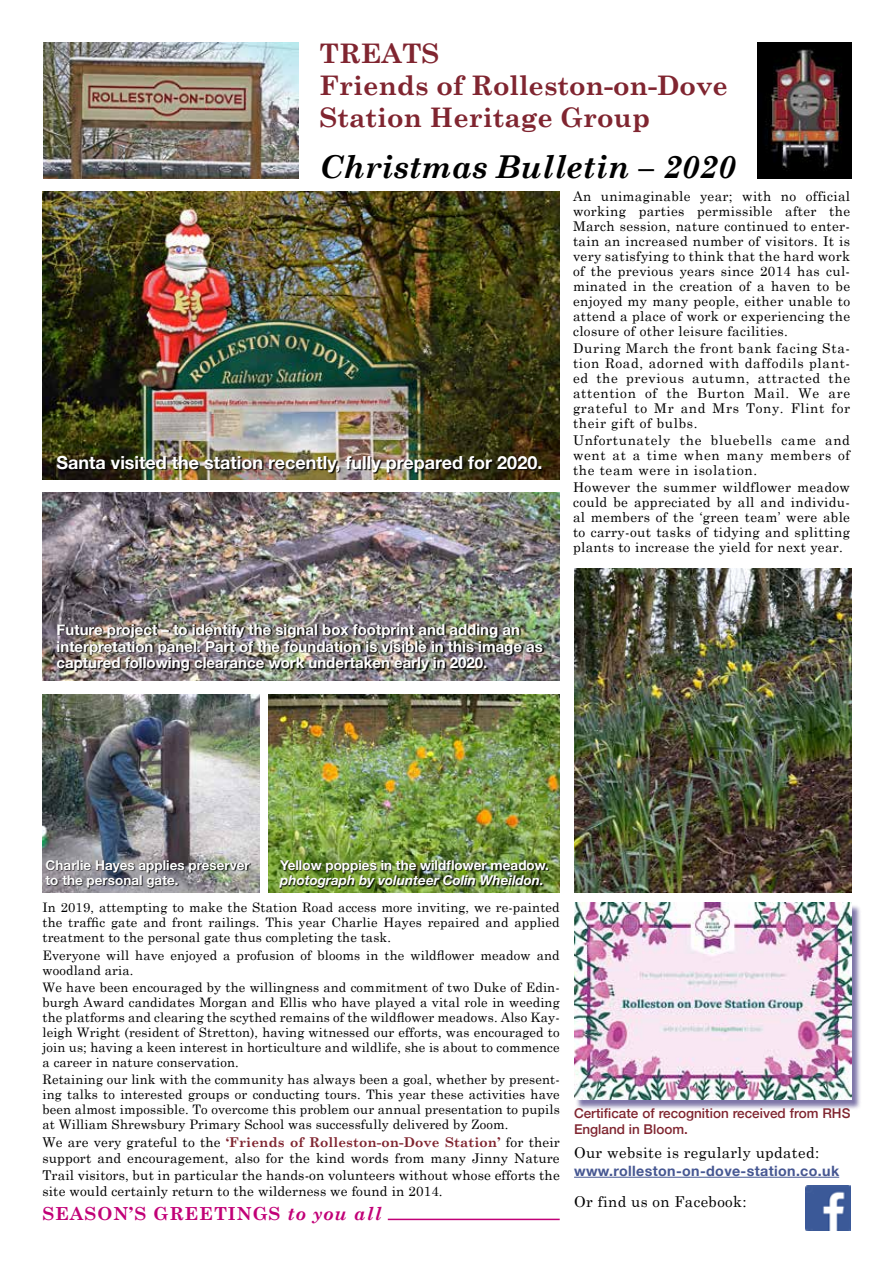
<style>
.page{position:relative;width:893px;height:1263px;background:#fff}
.page>*{position:absolute;margin:0;border:0;box-sizing:border-box;transform-origin:0 0}
.t1{font:italic 700 31.5px "Century Schoolbook";color:#000}
.t2{font:700 27px/32.4px "Century Schoolbook";color:#802530}
.t3{font:700 18px "Helvetica Neue";color:#fff}
.t4{font:700 18px "Century Schoolbook";letter-spacing:.05em;color:#c10077}
.t5{font:700 15px/16.5px "Helvetica Neue";color:#fff}
.t6{font:15px "Century Schoolbook";letter-spacing:.025em;color:#000}
.t7{font:700 14.25px "Helvetica Neue";letter-spacing:.025em;color:#465792}
.t8{font:13.5px/15px "Century Schoolbook";letter-spacing:.025em;color:#000;text-align:justify}
.t9{font:700 13.5px/15px "Helvetica Neue";color:#fff}
.t10{font:500 13.5px/16.2px "Helvetica Neue";color:#802530}
.t11{font:italic 700 13.5px "Helvetica Neue";color:#fff}
.t12{font:13.05px/15px "Century Schoolbook";letter-spacing:.01em;color:#000;text-align:justify}
.s1{font-weight:700;color:#802530}
.s2{font-style:italic}
</style>
<div class="page">
<img style="left:43px;top:43px;width:255px;height:136px">
<img style="left:758px;top:43px;width:93px;height:136px">
<img style="left:43px;top:191px;width:517px;height:288px">
<img style="left:43px;top:493px;width:517px;height:188px">
<img style="left:43px;top:694px;width:216px;height:198px">
<img style="left:269px;top:694px;width:291px;height:198px">
<img style="left:806px;top:1186px;width:45px;height:45px">
<img style="left:574px;top:569px;width:277px;height:323px">
<div style="left:575px;top:904px;width:287px;height:206px;background:#392d7a;opacity:.65"></div>
<img style="left:574px;top:903px;width:277px;height:196px">
<div style="left:57px;top:457px;width:486px;height:17px;background:#000;opacity:.9"></div>
<div style="left:57px;top:624px;width:487px;height:49px;background:#000;opacity:.9"></div>
<div style="left:46px;top:860px;width:206px;height:29px;background:#000;opacity:.9"></div>
<div style="left:280px;top:860px;width:269px;height:29px;background:#000;opacity:.9"></div>
<hr style="left:574px;top:1177px;width:265px;height:1px;background:#465792">
<hr style="left:388px;top:1219px;width:172px;height:1px;background:#c10077">
<h2 class="t2" style="left:320px;top:36px;width:410px">TREATS<br>Friends of Rolleston-on-Dove<br>Station Heritage Group</h2>
<h1 class="t1" style="left:320px;top:147px;width:418px">Christmas Bulletin – 2020</h1>
<p class="t8" style="left:573px;top:188px;width:279px">An unimaginable year; with no official working parties permissible after the March session, nature continued to enter&shy;tain an increased number of visitors. It is very satisfying to think that the hard work of the previous years since 2014 has cul&shy;minated in the creation of a haven to be enjoyed my many people, either unable to attend a place of work or experiencing the closure of other leisure facilities.</p>
<p class="t8" style="left:573px;top:340px;width:279px">During March the front bank facing Sta&shy;tion Road, adorned with daffodils plant&shy;ed the previous autumn, attracted the attention of the Burton Mail. We are grateful to Mr and Mrs Tony. Flint for their gift of bulbs.</p>
<p class="t8" style="left:573px;top:433px;width:279px">Unfortunately the bluebells came and went at a time when many members of the team were in isolation.</p>
<p class="t8" style="left:573px;top:480px;width:279px">However the summer wildflower meadow could be appreciated by all and individu&shy;al members of the ‘green team’ were able to carry-out tasks of tidying and splitting plants to increase the yield for next year.</p>
<h3 class="t3" style="left:57px;top:449px;width:487px">Santa visited the station recently, fully prepared for 2020.</h3>
<p class="t5" style="left:57px;top:622px;width:488px">Future project – to identify the signal box footprint and adding an interpretation panel. Part of the foundation is visible in this image as captured following clearance work undertaken early in 2020.</p>
<p class="t9" style="left:46px;top:858px;width:206px">Charlie Hayes applies preserver to the personal gate.</p>
<p class="t9" style="left:280px;top:858px;width:270px">Yellow poppies in the wildflower meadow.</p>
<p class="t11" style="left:280px;top:870px;width:265px">photograph by volunteer Colin Wheildon.</p>
<p class="t12" style="left:43px;top:900px;width:519px">In 2019, attempting to make the Station Road access more inviting, we re-painted the traffic gate and front railings. This year Charlie Hayes repaired and applied treatment to the personal gate thus completing the task.</p>
<p class="t12" style="left:43px;top:947px;width:519px">Everyone will have enjoyed a profusion of blooms in the wildflower meadow and woodland aria.</p>
<p class="t12" style="left:43px;top:979px;width:519px">We have been encouraged by the willingness and commitment of two Duke of Edin&shy;burgh Award candidates Morgan and Ellis who have played a vital role in weeding the platforms and clearing the scythed remains of the wildflower meadows. Also Kay&shy;leigh Wright (resident of Stretton), having witnessed our efforts, was encouraged to join us; having a keen interest in horticulture and wildlife, she is about to commence a career in nature conservation.</p>
<p class="t12" style="left:43px;top:1071px;width:519px">Retaining our link with the community has always been a goal, whether by present&shy;ing talks to interested groups or conducting tours. This year these activities have been almost impossible. To overcome this problem our annual presentation to pupils at William Shrewsbury Primary School was successfully delivered by Zoom.</p>
<p class="t8" style="left:43px;top:1134px;width:519px;line-height:16.2px">We are very grateful to the <span class="s1">‘Friends of Rolleston-on-Dove Station’</span> for their support and encouragement, also for the kind words from many Jinny Nature Trail visitors, but in particular the hands-on volunteers without whose efforts the site would certainly return to the wilderness we found in 2014.</p>
<h3 class="t4" style="left:43px;top:1202px;width:341px">SEASON’S GREETINGS <span class="s2">to you all</span></h3>
<p class="t10" style="left:574px;top:1103px;width:278px">Certificate of recognition received from RHS<br>England in Bloom.</p>
<p class="t6" style="left:574px;top:1143px;width:247px">Our website is regularly updated:</p>
<p class="t7" style="left:574px;top:1159px;width:267px">www.rolleston-on-dove-station.co.uk</p>
<p class="t6" style="left:574px;top:1192px;width:174px">Or find us on Facebook:</p>
</div>
